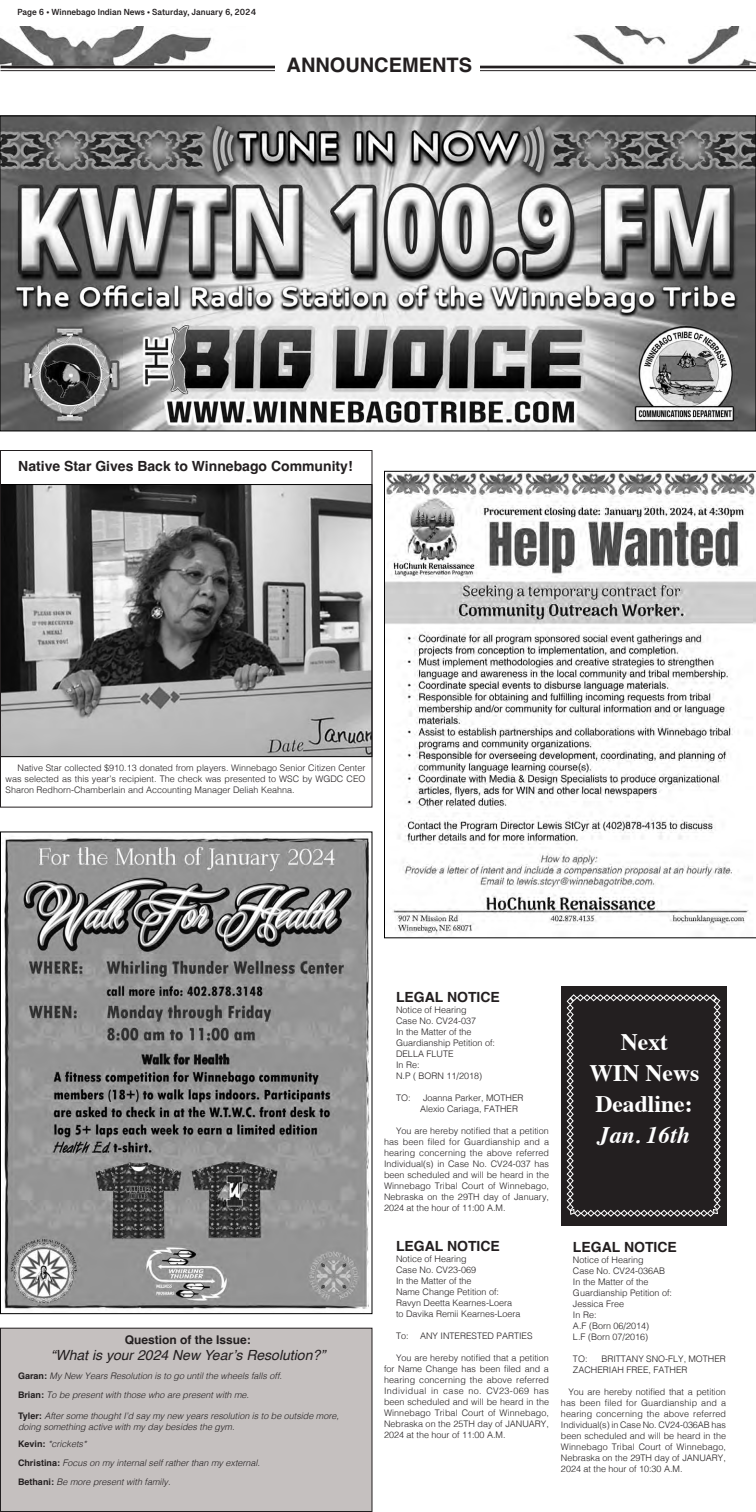
<style>
.page{position:relative;width:756px;height:1512px;background:#fff}
.page>*{position:absolute;margin:0;border:0;box-sizing:border-box;transform-origin:0 0}
.sub-titles{font:700 23.7px "Times";color:#fff}
.sub-titles-2{font:italic 700 23.7px "Times";color:#fff}
.t1{font:700 20px "Helvetica";color:#231f20}
.body_copy{font:700 14px "Helvetica";color:#231f20}
.body_copy-2{font:italic 14px "Helvetica";color:#231f20}
.body_copy-3{font:700 12px "Helvetica";color:#231f20}
.body_copy-4{font:300 9px/11px "Helvetica";color:#231f20;text-align:justify}
.body_copy-5{font:italic 300 9px/11px "Helvetica";color:#231f20}
.t2{font:700 9px "Tamil Sangam MN";color:#231f20}
.s1{font-weight:700;font-style:normal}
</style>
<div class="page">
<img style="left:0;top:26px;width:756px;height:42px">
<hr style="left:1px;top:66px;width:755px;height:2px;background:#231f20">
<hr style="left:1px;top:70px;width:755px;height:1px;background:#231f20">
<div style="left:276px;top:47px;width:204px;height:39px;background:#fff"></div>
<div style="left:561px;top:986px;width:165px;height:240px;background:#231f20"></div>
<svg style="left:566px;top:994px;width:155px;height:223px"></svg>
<svg style="left:384px;top:471px;width:372px;height:467px"></svg>
<img style="left:3px;top:837px;width:367px;height:472px">
<img style="left:2px;top:486px;width:368px;height:269px">
<div style="left:0;top:450px;width:372px;height:358px;border:1px solid #231f20"></div>
<img style="left:2px;top:117px;width:752px;height:312px">
<div style="left:0;top:1328px;width:372px;height:184px;background:#c5c0bf"></div>
<div style="left:0;top:1328px;width:372px;height:184px;border:1px solid #231f20"></div>
<p class="t2" style="left:17px;top:7px;width:240px">Page 6 • Winnebago Indian News • Saturday, January 6, 2024</p>
<p class="t1" style="left:287px;top:52px;width:187px">ANNOUNCEMENTS</p>
<p class="body_copy" style="left:18px;top:457px;width:336px">Native Star Gives Back to Winnebago Community!</p>
<p class="body_copy-4" style="left:6px;top:761px;width:362px;text-indent:12px">Native Star collected $910.13 donated from players. Winnebago Senior Citizen Center was selected as this year’s recipient. The check was presented to WSC by WGDC CEO Sharon Redhorn-Chamberlain and Accounting Manager Deliah Keahna.</p>
<p class="body_copy-3" style="left:125px;top:1332px;width:128px">Question of the Issue:</p>
<p class="body_copy-2" style="left:51px;top:1344px;width:276px">“What is your 2024 New Year’s Resolution?”</p>
<p class="body_copy-5" style="left:18px;top:1369px;width:266px"><span class="s1">Garan:</span> My New Years Resolution is to go until the wheels falls off.</p>
<p class="body_copy-5" style="left:18px;top:1389px;width:233px"><span class="s1">Brian:</span> To be present with those who are present with me.</p>
<p class="body_copy-5" style="left:18px;top:1410px;width:322px"><span class="s1">Tyler:</span> After some thought I’d say my new years resolution is to be outside more, doing something active with my day besides the gym.</p>
<p class="body_copy-5" style="left:18px;top:1438px;width:70px"><span class="s1">Kevin:</span> *crickets*</p>
<p class="body_copy-5" style="left:18px;top:1457px;width:244px"><span class="s1">Christina:</span> Focus on my internal self rather than my external.</p>
<p class="body_copy-5" style="left:18px;top:1476px;width:154px"><span class="s1">Bethani:</span> Be more present with family.</p>
<p class="body_copy" style="left:396px;top:989px;width:105px">LEGAL NOTICE</p>
<p class="body_copy-4" style="left:396px;top:1004px;width:72px">Notice of Hearing</p>
<p class="body_copy-4" style="left:396px;top:1015px;width:82px">Case No. CV24-037</p>
<p class="body_copy-4" style="left:396px;top:1026px;width:77px">In the Matter of the</p>
<p class="body_copy-4" style="left:396px;top:1037px;width:101px">Guardianship Petition of:</p>
<p class="body_copy-4" style="left:396px;top:1048px;width:59px">DELLA FLUTE</p>
<p class="body_copy-4" style="left:396px;top:1059px;width:25px">In Re:</p>
<p class="body_copy-4" style="left:396px;top:1070px;width:88px">N.P ( BORN 11/2018)</p>
<p class="body_copy-4" style="left:396px;top:1092px;width:16px">TO:</p>
<p class="body_copy-4" style="left:423px;top:1092px;width:102px">Joanna Parker, MOTHER</p>
<p class="body_copy-4" style="left:420px;top:1103px;width:100px">Alexio Cariaga, FATHER</p>
<p class="body_copy-4" style="left:384px;top:1125px;width:167px;text-indent:12px">You are hereby notified that a petition has been filed for Guardianship and a hearing concerning the above referred Individual(s) in Case No. CV24-037 has been scheduled and will be heard in the Winnebago Tribal Court of Winnebago, Nebraska on the 29TH day of January, 2024 at the hour of 11:00 A.M.</p>
<p class="body_copy" style="left:396px;top:1238px;width:105px">LEGAL NOTICE</p>
<p class="body_copy-4" style="left:396px;top:1253px;width:72px">Notice of Hearing</p>
<p class="body_copy-4" style="left:396px;top:1264px;width:82px">Case No. CV23-069</p>
<p class="body_copy-4" style="left:396px;top:1275px;width:77px">In the Matter of the</p>
<p class="body_copy-4" style="left:396px;top:1286px;width:105px">Name Change Petition of:</p>
<p class="body_copy-4" style="left:396px;top:1297px;width:118px">Ravyn Deetta Kearnes-Loera</p>
<p class="body_copy-4" style="left:396px;top:1308px;width:126px">to Davika Remii Kearnes-Loera</p>
<p class="body_copy-4" style="left:396px;top:1330px;width:14px">To:</p>
<p class="body_copy-4" style="left:420px;top:1330px;width:114px">ANY INTERESTED PARTIES</p>
<p class="body_copy-4" style="left:384px;top:1352px;width:167px;text-indent:12px">You are hereby notified that a petition for Name Change has been filed and a hearing concerning the above referred Individual in case no. CV23-069 has been scheduled and will be heard in the Winnebago Tribal Court of Winnebago, Nebraska on the 25TH day of JANUARY, 2024 at the hour of 11:00 A.M.</p>
<p class="sub-titles" style="left:621px;top:1019px;width:49px">Next</p>
<p class="sub-titles" style="left:590px;top:1050px;width:111px">WIN News</p>
<p class="sub-titles" style="left:595px;top:1082px;width:99px">Deadline:</p>
<p class="sub-titles-2" style="left:598px;top:1113px;width:94px">Jan. 16th</p>
<p class="body_copy" style="left:573px;top:1238px;width:105px">LEGAL NOTICE</p>
<p class="body_copy-4" style="left:573px;top:1253px;width:72px">Notice of Hearing</p>
<p class="body_copy-4" style="left:573px;top:1264px;width:94px">Case No. CV24-036AB</p>
<p class="body_copy-4" style="left:573px;top:1275px;width:77px">In the Matter of the</p>
<p class="body_copy-4" style="left:573px;top:1286px;width:101px">Guardianship Petition of:</p>
<p class="body_copy-4" style="left:573px;top:1297px;width:53px">Jessica Free</p>
<p class="body_copy-4" style="left:573px;top:1308px;width:25px">In Re:</p>
<p class="body_copy-4" style="left:573px;top:1319px;width:78px">A.F (Born 06/2014)</p>
<p class="body_copy-4" style="left:573px;top:1330px;width:77px">L.F (Born 07/2016)</p>
<p class="body_copy-4" style="left:573px;top:1352px;width:16px">TO:</p>
<p class="body_copy-4" style="left:601px;top:1352px;width:126px">BRITTANY SNO-FLY, MOTHER</p>
<p class="body_copy-4" style="left:573px;top:1363px;width:116px">ZACHERIAH FREE, FATHER</p>
<p class="body_copy-4" style="left:561px;top:1385px;width:167px;text-indent:7px">You are hereby notified that a petition has been filed for Guardianship and a hearing concerning the above referred Individual(s) in Case No. CV24-036AB has been scheduled and will be heard in the Winnebago Tribal Court of Winnebago, Nebraska on the 29TH day of JANUARY, 2024 at the hour of 10:30 A.M.</p>
</div>
